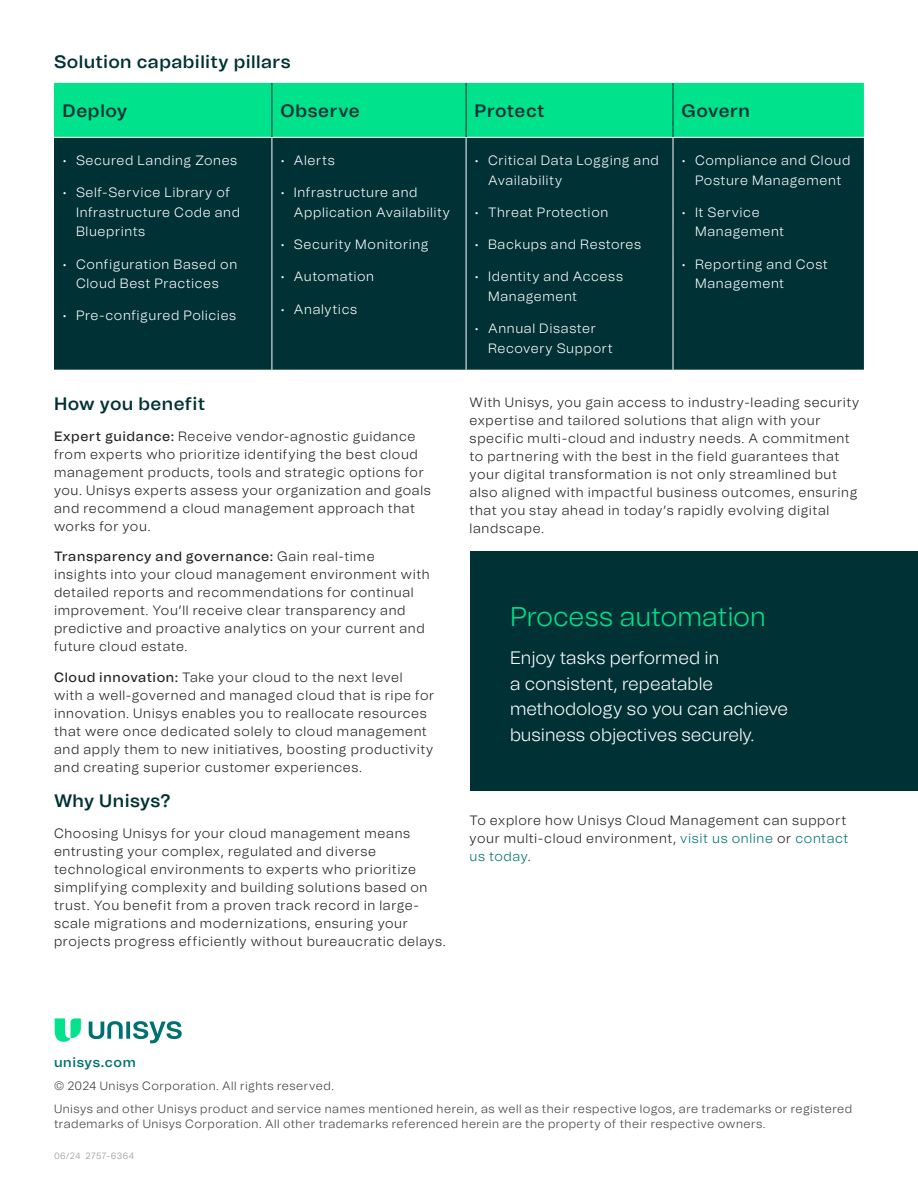
<style>
.page{position:relative;width:918px;height:1188px;background:#fff}
.page>*{position:absolute;margin:0;border:0;box-sizing:border-box;transform-origin:0 0}
.Call_out_Headline_Reverse{font:300 27px "Unisys";color:#00e28b}
.Call_out_Headline_Reverse-2{font:300 18px/25.5px "Unisys";color:#fff}
.Sub_Head_1{font:600 18px "Unisys";letter-spacing:.02em;color:#003134}
.Body_Text{font:600 18px "Unisys";letter-spacing:.035em;color:#003134}
.Body_Text-2{font:600 18px "Unisys";letter-spacing:.015em;color:#003134}
.Body_Text-3{font:300 13.5px/18px "Unisys";letter-spacing:.045em;color:#231f20}
.t1{font:300 13.5px/19.5px "Unisys";letter-spacing:.045em;color:#fff}
.unisys_com{font:600 13.5px "Unisys";letter-spacing:.045em;color:#007173}
.Boiler_Plate{font:300 12px/14.4px "Unisys";letter-spacing:.04em;color:#3f3f3f}
.Job_Code{font:300 9px "Unisys";letter-spacing:.05em;color:#949494}
.s1{font-weight:500}
.s2{color:#007173}
</style>
<div class="page">
<div style="left:54px;top:83px;width:810px;height:54px;background:#00e28b"></div>
<div style="left:54px;top:138px;width:810px;height:232px;background:#003134"></div>
<hr style="left:272px;top:138px;width:1px;height:232px;background:#fff">
<hr style="left:466px;top:138px;width:1px;height:232px;background:#fff">
<hr style="left:673px;top:138px;width:1px;height:232px;background:#fff">
<hr style="left:272px;top:83px;width:1px;height:54px;background:#003134">
<hr style="left:466px;top:83px;width:1px;height:54px;background:#003134">
<hr style="left:673px;top:83px;width:1px;height:54px;background:#003134">
<svg style="left:55px;top:1018px;width:26px;height:24px"></svg>
<svg style="left:89px;top:1021px;width:93px;height:22px"></svg>
<div style="left:470px;top:551px;width:448px;height:240px;background:#003134"></div>
<p class="Sub_Head_1" style="left:54px;top:49px;width:238px">Solution capability pillars</p>
<p class="Body_Text" style="left:63px;top:98px;width:66px">Deploy</p>
<p class="Body_Text" style="left:280px;top:98px;width:81px">Observe</p>
<p class="Body_Text-2" style="left:475px;top:98px;width:72px">Protect</p>
<p class="Body_Text" style="left:682px;top:98px;width:70px">Govern</p>
<p class="t1" style="left:63px;top:150px;width:176px">• Secured Landing Zones</p>
<p class="t1" style="left:76px;top:183px;width:166px;text-indent:-14px">• Self-Service Library of<br>Infrastructure Code and<br>Blueprints</p>
<p class="t1" style="left:63px;top:254px;width:176px;text-align:center">• Configuration Based on<br>Cloud Best Practices</p>
<p class="t1" style="left:63px;top:306px;width:175px">• Pre-configured Policies</p>
<p class="t1" style="left:488px;top:150px;width:172px;text-indent:-14px">• Critical Data Logging and<br>Availability</p>
<p class="t1" style="left:475px;top:202px;width:135px">• Threat Protection</p>
<p class="t1" style="left:475px;top:235px;width:168px">• Backups and Restores</p>
<p class="t1" style="left:488px;top:267px;width:136px;text-indent:-14px">• Identity and Access<br>Management</p>
<p class="t1" style="left:488px;top:319px;width:126px;text-indent:-14px">• Annual Disaster<br>Recovery Support</p>
<p class="t1" style="left:682px;top:150px;width:170px;text-align:center">• Compliance and Cloud<br>Posture Management</p>
<p class="t1" style="left:695px;top:202px;width:91px;text-indent:-14px">• It Service<br>Management</p>
<p class="t1" style="left:695px;top:254px;width:134px;text-indent:-14px">• Reporting and Cost<br>Management</p>
<p class="t1" style="left:280px;top:150px;width:56px">• Alerts</p>
<p class="t1" style="left:294px;top:183px;width:158px;text-indent:-14px">• Infrastructure and<br>Application Availability</p>
<p class="t1" style="left:280px;top:235px;width:150px">• Security Monitoring</p>
<p class="t1" style="left:280px;top:267px;width:95px">• Automation</p>
<p class="t1" style="left:280px;top:299px;width:78px">• Analytics</p>
<p class="Sub_Head_1" style="left:54px;top:391px;width:153px">How you benefit</p>
<p class="Body_Text-3" style="left:54px;top:427px;width:378px"><span class="s1">Expert guidance:</span> Receive vendor-agnostic guidance from experts who prioritize identifying the best cloud management products, tools and strategic options for you. Unisys experts assess your organization and goals and recommend a cloud management approach that works for you.</p>
<p class="Body_Text-3" style="left:54px;top:547px;width:377px"><span class="s1">Transparency and governance:</span> Gain real-time insights into your cloud management environment with detailed reports and recommendations for continual improvement. You’ll receive clear transparency and predictive and proactive analytics on your current and future cloud estate.</p>
<p class="Body_Text-3" style="left:54px;top:668px;width:382px"><span class="s1">Cloud innovation:</span> Take your cloud to the next level with a well-governed and managed cloud that is ripe for innovation. Unisys enables you to reallocate resources that were once dedicated solely to cloud management and apply them to new initiatives, boosting productivity and creating superior customer experiences.</p>
<p class="Sub_Head_1" style="left:54px;top:788px;width:118px">Why Unisys?</p>
<p class="Body_Text-3" style="left:54px;top:824px;width:393px">Choosing Unisys for your cloud management means entrusting your complex, regulated and diverse technological environments to experts who prioritize simplifying complexity and building solutions based on trust. You benefit from a proven track record in large&shy;scale migrations and modernizations, ensuring your projects progress efficiently without bureaucratic delays.</p>
<p class="Body_Text-3" style="left:470px;top:393px;width:391px">With Unisys, you gain access to industry-leading security expertise and tailored solutions that align with your specific multi-cloud and industry needs. A commitment to partnering with the best in the field guarantees that your digital transformation is not only streamlined but also aligned with impactful business outcomes, ensuring that you stay ahead in today’s rapidly evolving digital landscape.</p>
<p class="Call_out_Headline_Reverse" style="left:510px;top:598px;width:258px">Process automation</p>
<p class="Call_out_Headline_Reverse-2" style="left:510px;top:645px;width:280px">Enjoy tasks performed in<br>a consistent, repeatable methodology so you can achieve business objectives securely.</p>
<p class="Body_Text-3" style="left:470px;top:811px;width:380px">To explore how Unisys Cloud Management can support your multi-cloud environment, <span class="s2">visit us online</span> or <span class="s2">contact us today</span>.</p>
<p class="unisys_com" style="left:54px;top:1053px;width:83px">unisys.com</p>
<p class="Boiler_Plate" style="left:54px;top:1079px;width:281px">© 2024 Unisys Corporation. All rights reserved.</p>
<p class="Boiler_Plate" style="left:54px;top:1102px;width:800px">Unisys and other Unisys product and service names mentioned herein, as well as their respective logos, are trademarks or registered trademarks of Unisys Corporation. All other trademarks referenced herein are the property of their respective owners.</p>
<p class="Job_Code" style="left:54px;top:1150px;width:82px">06/24 2757-6364</p>
</div>
